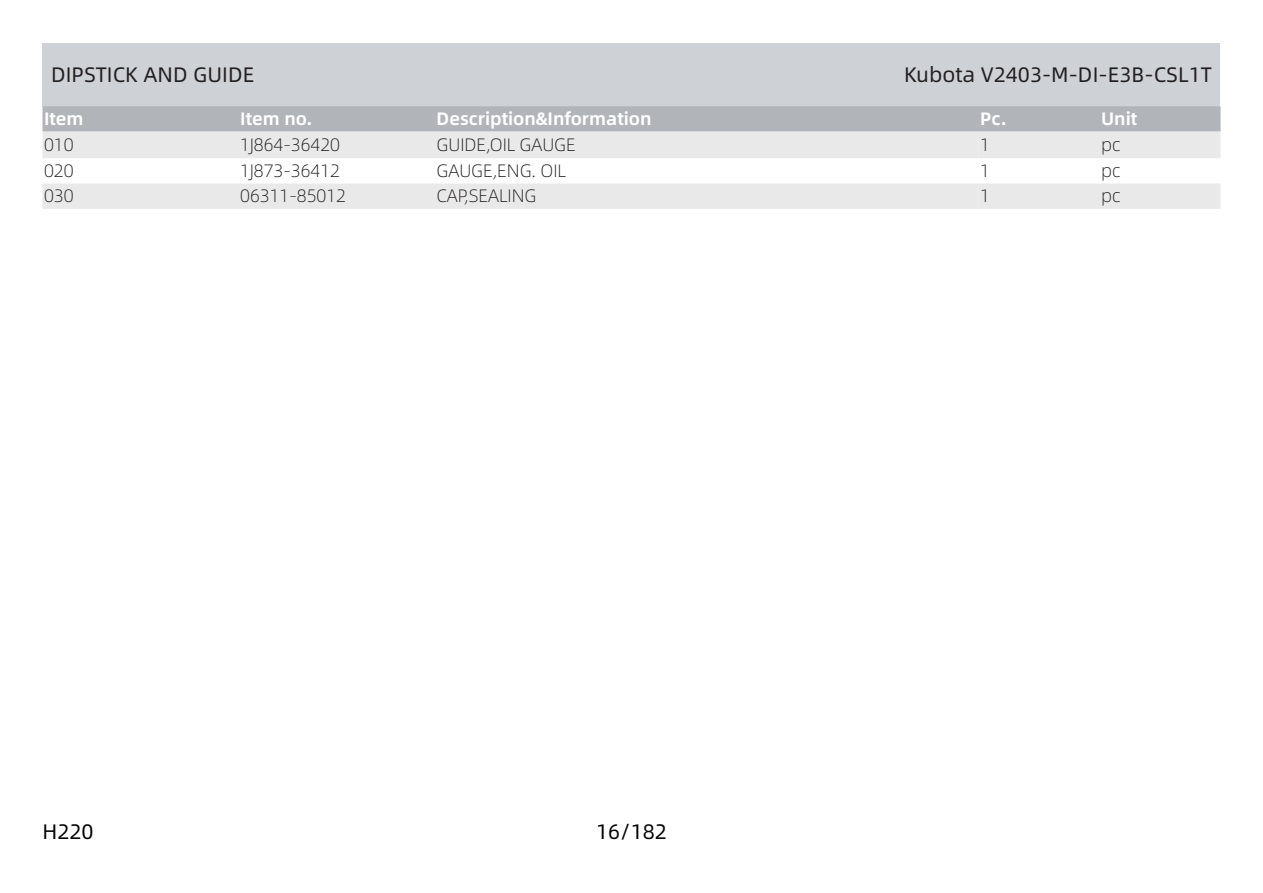
<style>
.page{position:relative;width:1263px;height:893px;background:#fff}
.page>*{position:absolute;margin:0;border:0;box-sizing:border-box;transform-origin:0 0}
.本组选配二级后{font:21px "Alibaba Pu Hui Ti 2 55 Regular";color:#231f20}
.t1{font:21px "Alibaba Pu Hui Ti 2 55 Regular";color:#030303}
.t2{font:18px "Alibaba Pu Hui Ti 2 35 Thin";color:#231f20}
.t3{font:18px "Alibaba Pu Hui Ti 2 85 Bold";color:#fff}
</style>
<div class="page">
<div style="left:43px;top:43px;width:1177px;height:63px;background:#ced1d5"></div>
<svg style="left:43px;top:106px;width:1177px;height:52px;background:#cdcfd1"></svg>
<div style="left:43px;top:183px;width:1177px;height:26px;background:#e9e9e9"></div>
<p class="本组选配二级后" style="left:51px;top:58px;width:205px">DIPSTICK AND GUIDE</p>
<p class="本组选配二级后" style="left:904px;top:59px;width:309px">Kubota V2403-M-DI-E3B-CSL1T</p>
<p class="t3" style="left:44px;top:105px;width:41px">Item</p>
<p class="t3" style="left:240px;top:105px;width:73px">Item no.</p>
<p class="t3" style="left:437px;top:105px;width:216px">Description&amp;Information</p>
<p class="t3" style="left:980px;top:105px;width:28px">Pc.</p>
<p class="t3" style="left:1101px;top:105px;width:38px">Unit</p>
<p class="t2" style="left:44px;top:131px;width:31px">010</p>
<p class="t2" style="left:240px;top:131px;width:101px">1J864-36420</p>
<p class="t2" style="left:437px;top:131px;width:141px">GUIDE,OIL GAUGE</p>
<p class="t2" style="left:980px;top:131px;width:11px">1</p>
<p class="t2" style="left:1101px;top:131px;width:21px">pc</p>
<p class="t2" style="left:44px;top:157px;width:31px">020</p>
<p class="t2" style="left:240px;top:157px;width:101px">1J873-36412</p>
<p class="t2" style="left:437px;top:157px;width:131px">GAUGE,ENG. OIL</p>
<p class="t2" style="left:980px;top:157px;width:11px">1</p>
<p class="t2" style="left:1101px;top:157px;width:21px">pc</p>
<p class="t2" style="left:44px;top:183px;width:31px">030</p>
<p class="t2" style="left:240px;top:183px;width:107px">06311-85012</p>
<p class="t2" style="left:437px;top:183px;width:101px">CAP,SEALING</p>
<p class="t2" style="left:980px;top:183px;width:11px">1</p>
<p class="t2" style="left:1101px;top:183px;width:21px">pc</p>
<p class="t1" style="left:43px;top:815px;width:53px">H220</p>
<p class="t1" style="left:596px;top:815px;width:72px">16/182</p>
</div>
